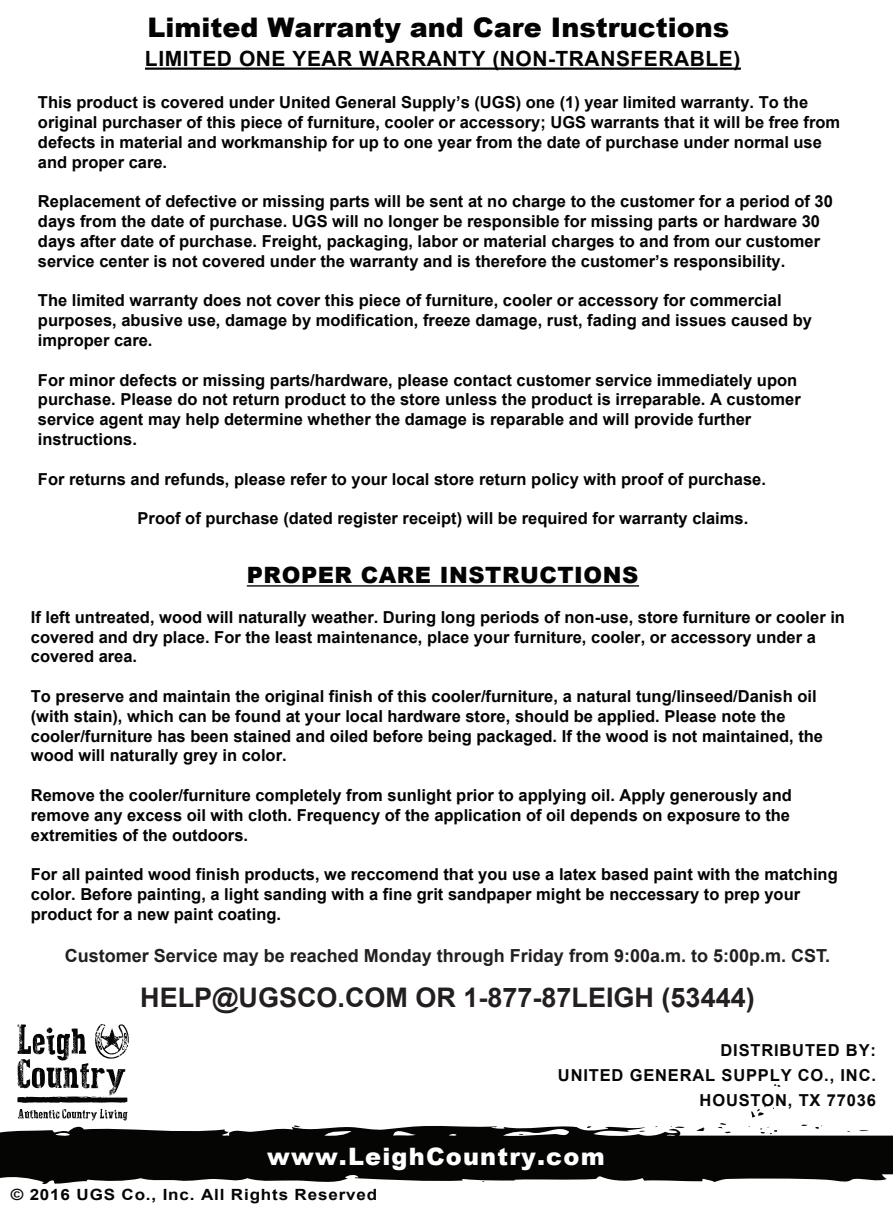
<style>
.page{position:relative;width:893px;height:1212px;background:#fff}
.page>*{position:absolute;margin:0;border:0;box-sizing:border-box;transform-origin:0 0}
.t1{font:700 27px "Arial";color:#231f20}
.t2{font:900 27px "Arial";color:#030303}
.t3{font:900 24px "Arial";letter-spacing:.05em;color:#fff}
.t4{font:900 22.5px "Arial";letter-spacing:.025em;color:#030303}
.t5{font:700 21px "Arial";letter-spacing:.025em;color:#030303}
.t6{font:700 18px "Arial";color:#231f20}
.t7{font:700 16.5px/19.8px "Arial";color:#030303}
.t8{font:700 16.5px/25.2px "Arial";letter-spacing:.05em;color:#050605;text-align:right}
.t9{font:700 15.45px "Arial";letter-spacing:.05em;color:#050403;scale:1.1 1}
</style>
<div class="page">
<svg style="left:17px;top:1024px;width:112px;height:79px"></svg>
<svg style="left:18px;top:1109px;width:109px;height:12px"></svg>
<svg style="left:774px;top:1084px;width:7px;height:3px"></svg>
<svg style="left:751px;top:1105px;width:15px;height:12px"></svg>
<svg style="left:0;top:1124px;width:893px;height:60px;fill:#050504"></svg>
<svg style="left:756px;top:1124px;width:22px;height:12px"></svg>
<hr style="left:145px;top:68px;width:596px;height:2px;background:#030303">
<hr style="left:247px;top:585px;width:392px;height:1px;background:#030303">
<h1 class="t2" style="left:147px;top:8px;width:583px">Limited Warranty and Care Instructions</h1>
<p class="t5" style="left:145px;top:45px;width:597px">LIMITED ONE YEAR WARRANTY (NON-TRANSFERABLE)</p>
<p class="t7" style="left:38px;top:93px;width:804px">This product is covered under United General Supply’s (UGS) one (1) year limited warranty. To the original purchaser of this piece of furniture, cooler or accessory; UGS warrants that it will be free from defects in material and workmanship for up to one year from the date of purchase under normal use and proper care.</p>
<p class="t7" style="left:38px;top:192px;width:796px">Replacement of defective or missing parts will be sent at no charge to the customer for a period of 30 days from the date of purchase. UGS will no longer be responsible for missing parts or hardware 30 days after date of purchase. Freight, packaging, labor or material charges to and from our customer service center is not covered under the warranty and is therefore the customer’s responsibility.</p>
<p class="t7" style="left:38px;top:291px;width:775px">The limited warranty does not cover this piece of furniture, cooler or accessory for commercial purposes, abusive use, damage by modification, freeze damage, rust, fading and issues caused by improper care.</p>
<p class="t7" style="left:38px;top:370px;width:764px">For minor defects or missing parts/hardware, please contact customer service immediately upon purchase. Please do not return product to the store unless the product is irreparable. A customer service agent may help determine whether the damage is reparable and will provide further instructions.</p>
<p class="t7" style="left:38px;top:469px;width:730px">For returns and refunds, please refer to your local store return policy with proof of purchase.</p>
<p class="t7" style="left:138px;top:509px;width:612px">Proof of purchase (dated register receipt) will be required for warranty claims.</p>
<h3 class="t4" style="left:247px;top:559px;width:393px">PROPER CARE INSTRUCTIONS</h3>
<p class="t7" style="left:31px;top:608px;width:816px">If left untreated, wood will naturally weather. During long periods of non-use, store furniture or cooler in covered and dry place. For the least maintenance, place your furniture, cooler, or accessory under a covered area.</p>
<p class="t7" style="left:31px;top:687px;width:794px">To preserve and maintain the original finish of this cooler/furniture, a natural tung/linseed/Danish oil (with stain), which can be found at your local hardware store, should be applied. Please note the cooler/furniture has been stained and oiled before being packaged. If the wood is not maintained, the wood will naturally grey in color.</p>
<p class="t7" style="left:31px;top:786px;width:762px;text-align:justify">Remove the cooler/furniture completely from sunlight prior to applying oil. Apply generously and remove any excess oil with cloth. Frequency of the application of oil depends on exposure to the extremities of the outdoors.</p>
<p class="t7" style="left:31px;top:865px;width:808px">For all painted wood finish products, we reccomend that you use a latex based paint with the matching color. Before painting, a light sanding with a fine grit sandpaper might be neccessary to prep your product for a new paint coating.</p>
<p class="t6" style="left:65px;top:944px;width:767px">Customer Service may be reached Monday through Friday from 9:00a.m. to 5:00p.m. CST.</p>
<h1 class="t1" style="left:140px;top:980px;width:616px">HELP@UGSCO.COM OR 1-877-87LEIGH (53444)</h1>
<p class="t8" style="left:558px;top:1038px;width:320px">DISTRIBUTED BY:<br>UNITED GENERAL SUPPLY CO., INC.<br>HOUSTON, TX 77036</p>
<h2 class="t3" style="left:267px;top:1139px;width:339px">www.LeighCountry.com</h2>
<p class="t9" style="left:11px;top:1185px;width:335px">© 2016 UGS Co., Inc. All Rights Reserved</p>
</div>
